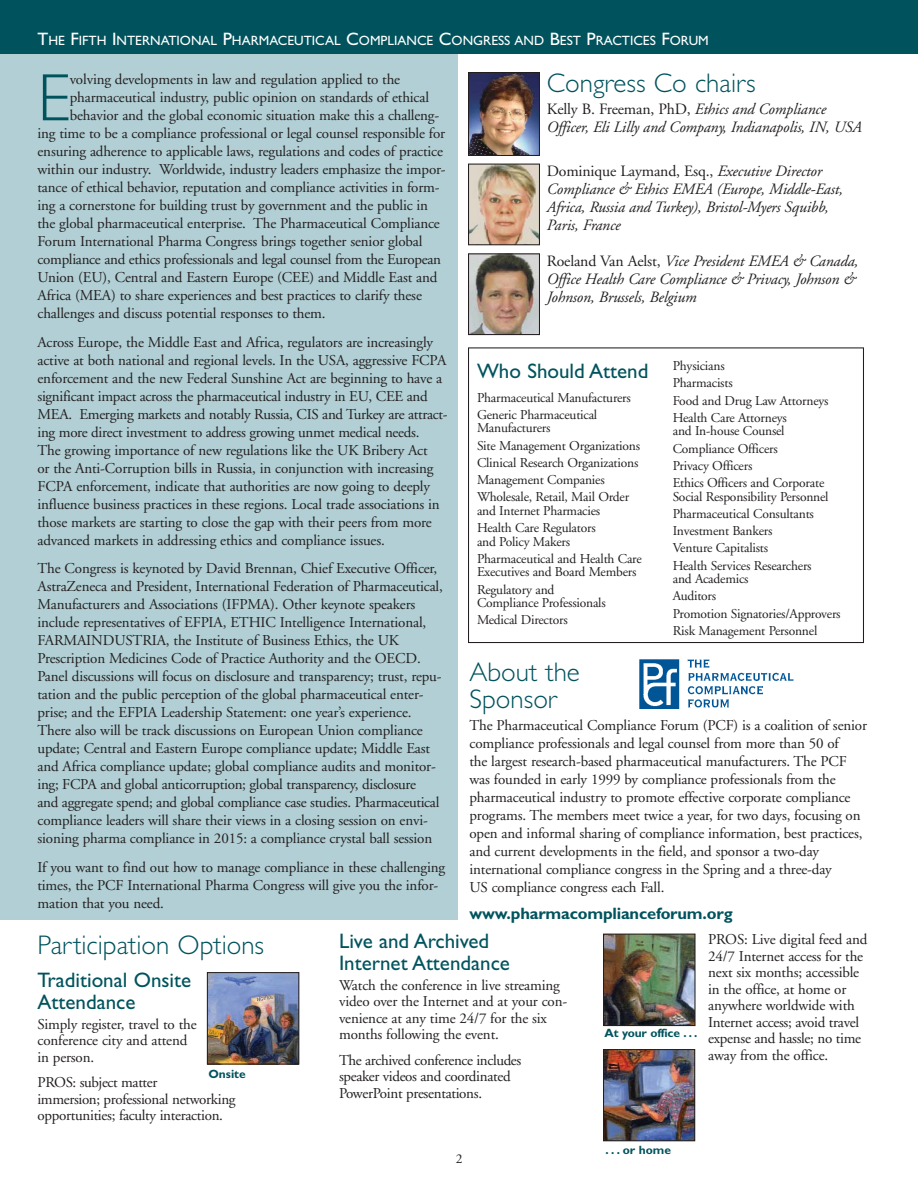
<style>
.page{position:relative;width:918px;height:1188px;background:#fff}
.page>*{position:absolute;margin:0;border:0;box-sizing:border-box;transform-origin:0 0}
.t1{font:300 67.35px "Gill Sans";color:#00535d}
.t2{font:300 27px/27px "Gill Sans";color:#00535d}
.t3{font:21px/22.5px "Gill Sans";color:#00535d}
.t4{font:700 16.5px "Gill Sans";letter-spacing:-.01em;color:#00535d}
.t5{font:italic 15.75px/18px "Adobe Garamond";letter-spacing:-.01em;color:#231f20}
.t6{font:15px/18px "Adobe Garamond";letter-spacing:-.01em;color:#231f20}
.t7{font:13.5px/17.2px "Adobe Garamond";letter-spacing:-.015em;color:#231f20}
.t8{font:13.5px "Gill Sans";color:#fff}
.t9{font:700 12px "Gill Sans";letter-spacing:-.005em;color:#00535d}
.s1{font-size:18px}
.s2{font-style:normal}
</style>
<div class="page">
<div style="left:0;top:47px;width:458px;height:873px;background:#b1cfd4"></div>
<div style="left:0;top:0;width:918px;height:54px;background:#00535d"></div>
<div style="left:468px;top:347px;width:396px;height:296px;border:1px solid #231f20"></div>
<img style="left:639px;top:659px;width:155px;height:50px">
<img style="left:470px;top:74px;width:68px;height:80px">
<div style="left:468px;top:72px;width:72px;height:84px;border:1px solid #231f20"></div>
<img style="left:470px;top:166px;width:68px;height:77px">
<div style="left:468px;top:164px;width:72px;height:81px;border:1px solid #231f20"></div>
<img style="left:470px;top:255px;width:68px;height:78px">
<div style="left:468px;top:253px;width:72px;height:82px;border:1px solid #231f20"></div>
<img style="left:209px;top:974px;width:88px;height:89px">
<div style="left:207px;top:972px;width:92px;height:93px;border:1px solid #231f20"></div>
<img style="left:605px;top:936px;width:89px;height:88px">
<div style="left:603px;top:934px;width:93px;height:92px;border:1px solid #231f20"></div>
<img style="left:605px;top:1051px;width:88px;height:88px">
<div style="left:603px;top:1049px;width:92px;height:92px;border:1px solid #231f20"></div>
<p class="t8" style="left:38px;top:36px;width:673px"><span class="s1">T</span>HE <span class="s1">F</span>IFTH <span class="s1">I</span>NTERNATIONAL <span class="s1">P</span>HARMACEUTICAL <span class="s1">C</span>OMPLIANCE <span class="s1">C</span>ONGRESS AND <span class="s1">B</span>EST <span class="s1">P</span>RACTICES <span class="s1">F</span>ORUM</p>
<h1 class="t1" style="left:38px;top:74px;width:34px">E</h1>
<p class="t6" style="left:70px;top:72px;width:332px">volving developments in law and regulation applied to the</p>
<p class="t6" style="left:70px;top:90px;width:361px">pharmaceutical industry, public opinion on standards of ethical</p>
<p class="t6" style="left:70px;top:108px;width:371px">behavior and the global economic situation make this a challeng-</p>
<p class="t6" style="left:38px;top:126px;width:409px">ing time to be a compliance professional or legal counsel responsible for</p>
<p class="t6" style="left:38px;top:144px;width:407px">ensuring adherence to applicable laws, regulations and codes of practice</p>
<p class="t6" style="left:38px;top:162px;width:410px">within our industry. Worldwide, industry leaders emphasize the impor-</p>
<p class="t6" style="left:38px;top:180px;width:404px">tance of ethical behavior, reputation and compliance activities in form-</p>
<p class="t6" style="left:38px;top:198px;width:392px">ing a cornerstone for building trust by government and the public in</p>
<p class="t6" style="left:38px;top:216px;width:404px">the global pharmaceutical enterprise. The Pharmaceutical Compliance</p>
<p class="t6" style="left:38px;top:234px;width:386px">Forum International Pharma Congress brings together senior global</p>
<p class="t6" style="left:38px;top:252px;width:405px">compliance and ethics professionals and legal counsel from the European</p>
<p class="t6" style="left:38px;top:270px;width:401px">Union (EU), Central and Eastern Europe (CEE) and Middle East and</p>
<p class="t6" style="left:38px;top:288px;width:386px">Africa (MEA) to share experiences and best practices to clarify these</p>
<p class="t6" style="left:38px;top:306px;width:290px">challenges and discuss potential responses to them.</p>
<p class="t6" style="left:38px;top:334px;width:412px">Across Europe, the Middle East and Africa, regulators are increasingly active at both national and regional levels. In the USA, aggressive FCPA enforcement and the new Federal Sunshine Act are beginning to have a significant impact across the pharmaceutical industry in EU, CEE and MEA. Emerging markets and notably Russia, CIS and Turkey are attract&shy;ing more direct investment to address growing unmet medical needs.<br>The growing importance of new regulations like the UK Bribery Act<br>or the Anti-Corruption bills in Russia, in conjunction with increasing FCPA enforcement, indicate that authorities are now going to deeply influence business practices in these regions. Local trade associations in those markets are starting to close the gap with their peers from more advanced markets in addressing ethics and compliance issues.</p>
<p class="t6" style="left:38px;top:561px;width:407px">The Congress is keynoted by David Brennan, Chief Executive Officer, AstraZeneca and President, International Federation of Pharmaceutical, Manufacturers and Associations (IFPMA). Other keynote speakers include representatives of EFPIA, ETHIC Intelligence International, FARMAINDUSTRIA, the Institute of Business Ethics, the UK Prescription Medicines Code of Practice Authority and the OECD.<br>Panel discussions will focus on disclosure and transparency; trust, repu&shy;tation and the public perception of the global pharmaceutical enter&shy;prise; and the EFPIA Leadership Statement: one year’s experience.<br>There also will be track discussions on European Union compliance update; Central and Eastern Europe compliance update; Middle East and Africa compliance update; global compliance audits and monitor&shy;ing; FCPA and global anticorruption; global transparency, disclosure<br>and aggregate spend; and global compliance case studies. Pharmaceutical compliance leaders will share their views in a closing session on envi&shy;sioning pharma compliance in 2015: a compliance crystal ball session</p>
<p class="t6" style="left:38px;top:859px;width:409px">If you want to find out how to manage compliance in these challenging times, the PCF International Pharma Congress will give you the infor&shy;mation that you need.</p>
<h2 class="t2" style="left:547px;top:72px;width:210px">Congress Co chairs</h2>
<p class="t5" style="left:547px;top:102px;width:316px"><span class="s2">Kelly B. Freeman, PhD,</span> Ethics and Compliance<br>Officer, Eli Lilly and Company, Indianapolis, IN, USA</p>
<p class="t5" style="left:547px;top:163px;width:298px"><span class="s2">Dominique Laymand, Esq.,</span> Executive Director Compliance &amp; Ethics EMEA (Europe, Middle-East, Africa, Russia and Turkey), Bristol-Myers Squibb, Paris, France</p>
<p class="t5" style="left:547px;top:253px;width:313px"><span class="s2">Roeland Van Aelst,</span> Vice President EMEA &amp; Canada,<br>Office Health Care Compliance &amp; Privacy, Johnson &amp;<br>Johnson, Brussels, Belgium</p>
<h3 class="t3" style="left:477px;top:362px;width:249px">Who Should Attend <sup>Physicians</sup></h3>
<p class="t7" style="left:673px;top:376px;width:157px">Pharmacists<br>Food and Drug Law Attorneys<br>Health Care Attorneys</p>
<p class="t7" style="left:673px;top:424px;width:153px">and In-house Counsel<br>Compliance Officers<br>Privacy Officers<br>Ethics Officers and Corporate</p>
<p class="t7" style="left:673px;top:489px;width:157px">Social Responsibility Personnel<br>Pharmaceutical Consultants<br>Investment Bankers<br>Venture Capitalists<br>Health Services Researchers</p>
<p class="t7" style="left:673px;top:572px;width:169px">and Academics<br>Auditors<br>Promotion Signatories/Approvers<br>Risk Management Personnel</p>
<p class="t7" style="left:477px;top:390px;width:155px">Pharmaceutical Manufacturers<br>Generic Pharmaceutical</p>
<p class="t7" style="left:477px;top:421px;width:165px">Manufacturers<br>Site Management Organizations<br>Clinical Research Organizations<br>Management Companies<br>Wholesale, Retail, Mail Order</p>
<p class="t7" style="left:477px;top:503px;width:125px">and Internet Pharmacies<br>Health Care Regulators</p>
<p class="t7" style="left:477px;top:534px;width:166px">and Policy Makers<br>Pharmaceutical and Health Care</p>
<p class="t7" style="left:477px;top:565px;width:161px">Executives and Board Members<br>Regulatory and</p>
<p class="t7" style="left:477px;top:595px;width:130px">Compliance Professionals<br>Medical Directors</p>
<h2 class="t2" style="left:470px;top:661px;width:112px">About the<br>Sponsor</h2>
<p class="t6" style="left:470px;top:718px;width:399px">The Pharmaceutical Compliance Forum (PCF) is a coalition of senior compliance professionals and legal counsel from more than 50 of<br>the largest research-based pharmaceutical manufacturers. The PCF was founded in early 1999 by compliance professionals from the pharmaceutical industry to promote effective corporate compliance programs. The members meet twice a year, for two days, focusing on open and informal sharing of compliance information, best practices, and current developments in the field, and sponsor a two-day international compliance congress in the Spring and a three-day<br>US compliance congress each Fall.</p>
<p class="t4" style="left:470px;top:908px;width:265px">www.pharmacomplianceforum.org</p>
<h2 class="t2" style="left:38px;top:934px;width:228px">Participation Options</h2>
<h3 class="t3" style="left:38px;top:971px;width:155px">Traditional Onsite<br>Attendance</h3>
<p class="t6" style="left:38px;top:1017px;width:161px;line-height:16.5px">Simply register, travel to the conference city and attend in person.</p>
<p class="t6" style="left:38px;top:1076px;width:200px;line-height:16.5px">PROS: subject matter<br>immersion; professional networking opportunities; faculty interaction.</p>
<p class="t9" style="left:208px;top:1070px;width:39px">Onsite</p>
<h3 class="t3" style="left:339px;top:932px;width:172px">Live and Archived<br>Internet Attendance</h3>
<p class="t6" style="left:339px;top:978px;width:230px;line-height:16.5px">Watch the conference in live streaming video over the Internet and at your con&shy;venience at any time 24/7 for the six months following the event.</p>
<p class="t6" style="left:339px;top:1053px;width:184px;line-height:16.5px">The archived conference includes speaker videos and coordinated<br>PowerPoint presentations.</p>
<p class="t7" style="left:456px;top:1152px;width:8px">2</p>
<p class="t9" style="left:605px;top:1029px;width:94px">At your office . . .</p>
<p class="t6" style="left:708px;top:933px;width:161px;line-height:16.5px">PROS: Live digital feed and<br>24/7 Internet access for the next six months; accessible in the office, at home or anywhere worldwide with<br>Internet access; avoid travel expense and hassle; no time away from the office.</p>
<p class="t9" style="left:606px;top:1146px;width:67px">. . . or home</p>
</div>
